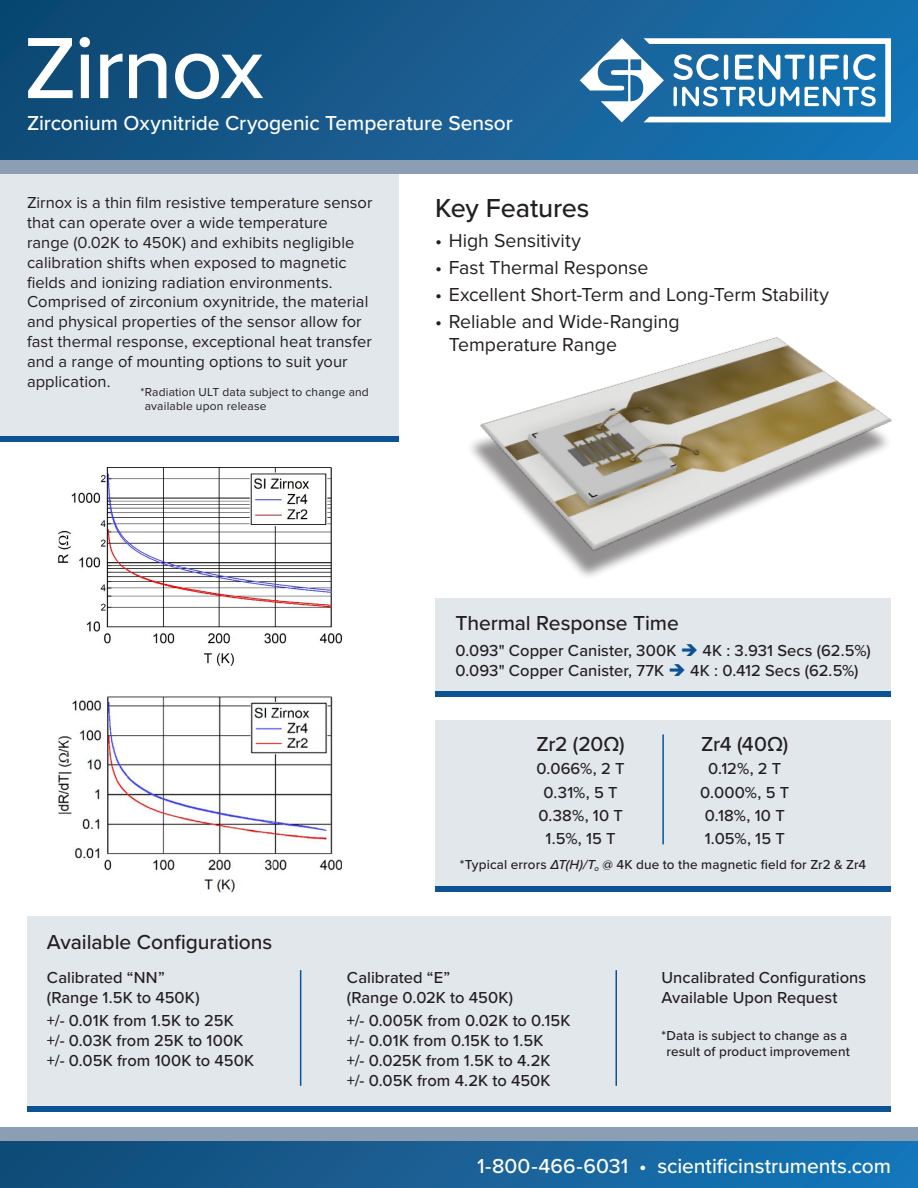
<style>
.page{position:relative;width:918px;height:1188px;background:#fff}
.page>*{position:absolute;margin:0;border:0;box-sizing:border-box;transform-origin:0 0}
.t1{font:500 90px "Proxima Nova";letter-spacing:-.02em;color:#fff}
.t2{font:500 27px "Proxima Nova";letter-spacing:-.005em;color:#231f20}
.t3{font:500 21px "Proxima Nova";letter-spacing:-.005em;color:#fff}
.t4{font:500 21px "Proxima Nova";letter-spacing:-.005em;color:#231f20}
.t5{font:19.5px/23.4px "Proxima Nova";color:#231f20}
.t6{font:500 16.5px/19.8px "Proxima Nova";letter-spacing:.005em;color:#231f20}
.t7{font:16.5px/19.8px "Proxima Nova";letter-spacing:.005em;color:#231f20}
.t8{font:500 13.5px/16.2px "Proxima Nova";letter-spacing:.01em;color:#231f20;text-align:center}
.t9{font:12px/14.4px "Proxima Nova";letter-spacing:.015em;color:#231f20}
.s1{color:#0b5395}
.s2{font-style:italic}
</style>
<div class="page">
<div style="left:0;top:0;width:918px;height:161px;background:linear-gradient(to right,#114871,#1b75b5)"></div>
<div style="left:0;top:1141px;width:918px;height:47px;background:linear-gradient(to right,#144a75,#1776b9)"></div>
<div style="left:0;top:1127px;width:918px;height:14px;background:#8b9eb3"></div>
<div style="left:0;top:161px;width:918px;height:13px;background:#8b9eb3"></div>
<svg style="left:580px;top:38px;width:311px;height:84px"></svg>
<div style="left:0;top:174px;width:399px;height:268px;background:#e2e7ec"></div>
<div style="left:0;top:436px;width:399px;height:6px;background:#0b5395"></div>
<div style="left:435px;top:598px;width:456px;height:99px;background:#e2e7ec"></div>
<div style="left:435px;top:691px;width:456px;height:6px;background:#0b5395"></div>
<div style="left:435px;top:720px;width:456px;height:172px;background:#e2e7ec"></div>
<div style="left:435px;top:886px;width:456px;height:6px;background:#0b5395"></div>
<hr style="left:662px;top:734px;width:2px;height:110px;background:#0b5395">
<div style="left:27px;top:916px;width:864px;height:196px;background:#e2e7ec"></div>
<div style="left:27px;top:1106px;width:864px;height:6px;background:#0b5395"></div>
<hr style="left:300px;top:970px;width:1px;height:116px;background:#0b5395">
<hr style="left:616px;top:970px;width:1px;height:116px;background:#0b5395">
<img style="left:58px;top:467px;width:284px;height:198px">
<img style="left:58px;top:696px;width:284px;height:196px">
<img style="left:471px;top:337px;width:421px;height:240px">
<p class="t1" style="left:24px;top:1px;width:241px">Zirnox</p>
<p class="t3" style="left:27px;top:107px;width:487px">Zirconium Oxynitride Cryogenic Temperature Sensor</p>
<p class="t7" style="left:27px;top:193px;width:347px">Zirnox is a thin film resistive temperature sensor that can operate over a wide temperature range (0.02K to 450K) and exhibits negligible calibration shifts when exposed to magnetic fields and ionizing radiation environments.<br>Comprised of zirconium oxynitride, the material and physical properties of the sensor allow for fast thermal response, exceptional heat transfer and a range of mounting options to suit your application.</p>
<p class="t9" style="left:145px;top:385px;width:226px;text-indent:-4px">*Radiation ULT data subject to change and available upon release</p>
<p class="t2" style="left:435px;top:187px;width:156px">Key Features</p>
<p class="t5" style="left:435px;top:229px;width:147px">• High Sensitivity</p>
<p class="t5" style="left:435px;top:256px;width:215px">• Fast Thermal Response</p>
<p class="t5" style="left:435px;top:283px;width:395px">• Excellent Short-Term and Long-Term Stability</p>
<p class="t5" style="left:449px;top:310px;width:232px;text-indent:-14px">• Reliable and Wide-Ranging<br>Temperature Range</p>
<p class="t4" style="left:47px;top:927px;width:227px">Available Configurations</p>
<p class="t4" style="left:455px;top:607px;width:225px">Thermal Response Time</p>
<p class="t6" style="left:455px;top:640px;width:417px">0.093" Copper Canister, 300K <span class="s1">➔</span> 4K : 3.931 Secs (62.5%)<br>0.093" Copper Canister, 77K <span class="s1">➔</span> 4K : 0.412 Secs (62.5%)</p>
<p class="t4" style="left:536px;top:728px;width:90px">Zr2 (20Ω)</p>
<p class="t6" style="left:537px;top:758px;width:89px">0.066%, 2 T</p>
<p class="t6" style="left:544px;top:782px;width:76px">0.31%, 5 T</p>
<p class="t6" style="left:538px;top:805px;width:86px">0.38%, 10 T</p>
<p class="t6" style="left:545px;top:828px;width:72px">1.5%, 15 T</p>
<p class="t4" style="left:701px;top:728px;width:89px">Zr4 (40Ω)</p>
<p class="t6" style="left:708px;top:758px;width:75px">0.12%, 2 T</p>
<p class="t6" style="left:700px;top:782px;width:91px">0.000%, 5 T</p>
<p class="t6" style="left:705px;top:805px;width:81px">0.18%, 10 T</p>
<p class="t6" style="left:705px;top:828px;width:82px">1.05%, 15 T</p>
<p class="t8" style="left:460px;top:856px;width:408px">*Typical errors <span class="s2">ΔT(H)/T</span><sub>o</sub> @ 4K due to the magnetic field for Zr2 &amp; Zr4</p>
<p class="t6" style="left:47px;top:967px;width:119px">Calibrated “NN”</p>
<p class="t6" style="left:47px;top:987px;width:154px">(Range 1.5K to 450K)</p>
<p class="t6" style="left:47px;top:1010px;width:188px">+/- 0.01K from 1.5K to 25K</p>
<p class="t6" style="left:47px;top:1030px;width:198px">+/- 0.03K from 25K to 100K</p>
<p class="t6" style="left:47px;top:1050px;width:209px">+/- 0.05K from 100K to 450K</p>
<p class="t6" style="left:347px;top:967px;width:105px">Calibrated “E”</p>
<p class="t6" style="left:347px;top:987px;width:168px">(Range 0.02K to 450K)</p>
<p class="t6" style="left:347px;top:1010px;width:225px">+/- 0.005K from 0.02K to 0.15K</p>
<p class="t6" style="left:347px;top:1030px;width:198px">+/- 0.01K from 0.15K to 1.5K</p>
<p class="t6" style="left:347px;top:1050px;width:205px">+/- 0.025K from 1.5K to 4.2K</p>
<p class="t6" style="left:347px;top:1070px;width:205px">+/- 0.05K from 4.2K to 450K</p>
<p class="t6" style="left:661px;top:967px;width:206px">Uncalibrated Configurations</p>
<p class="t6" style="left:661px;top:987px;width:178px">Available Upon Request</p>
<p class="t8" style="left:661px;top:1027px;width:190px">*Data is subject to change as a result of product improvement</p>
<p class="t3" style="left:477px;top:1150px;width:415px">1-800-466-6031 • scientificinstruments.com</p>
</div>
